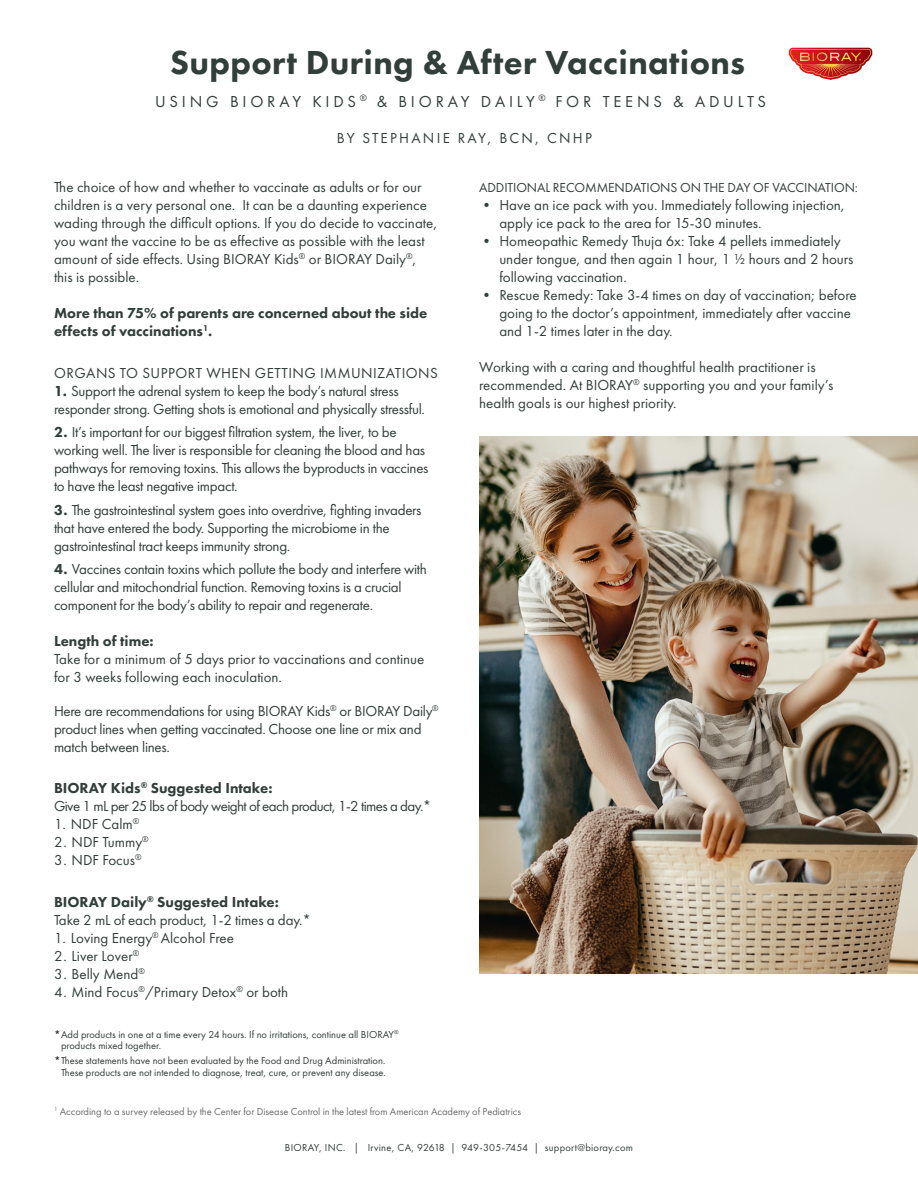
<style>
.page{position:relative;width:918px;height:1188px;background:#fff}
.page>*{position:absolute;margin:0;border:0;box-sizing:border-box;transform-origin:0 0}
.t1{font:800 34.5px "Futura New";letter-spacing:.01em;color:#323e39}
.t2{font:16.5px "Futura New";letter-spacing:.23em;color:#323e39}
.t3{font:15px/18px "Futura New";color:#323e39}
.t4{font:15px/18px "Futura New";letter-spacing:-.02em;color:#323e39}
.t5{font:800 15px/18px "Futura New";color:#323e39}
.t6{font:15px "Futura New";letter-spacing:-.04em;color:#323e39}
.t7{font:15px "Futura New";letter-spacing:.03em;color:#323e39}
.t8{font:15px "Futura New";letter-spacing:.15em;color:#323e39}
.t9{font:13.5px "Futura New";letter-spacing:-.01em;color:#323e39}
.t10{font:500 12px "Futura New";color:#231f20}
.Heading_3_-_Centered{font:10.5px "Futura New";color:#323e39}
.t11{font:10.5px "Futura New";letter-spacing:-.005em;color:#6c6d70}
.Heading_3_-_Centered-2{font:10.5px "Futura New";letter-spacing:.025em;color:#323e39}
.s1{font-weight:800}
</style>
<div class="page">
<img style="left:479px;top:437px;width:439px;height:537px">
<svg style="left:789px;top:48px;width:83px;height:32px"></svg>
<p class="t1" style="left:170px;top:41px;width:576px">Support During &amp; After Vaccinations</p>
<p class="t2" style="left:155px;top:91px;width:612px">USING BIORAY KIDS <sup>®</sup> &amp; BIORAY DAILY <sup>®</sup> FOR TEENS &amp; ADULTS</p>
<p class="t8" style="left:337px;top:129px;width:256px">BY STEPHANIE RAY, BCN, CNHP</p>
<p class="t3" style="left:54px;top:178px;width:385px">The choice of how and whether to vaccinate as adults or for our children is a very personal one. It can be a daunting experience wading through the difficult options. If you do decide to vaccinate, you want the vaccine to be as effective as possible with the least amount of side effects. Using BIORAY Kids<sup>®</sup> or BIORAY Daily<sup>®</sup>,</p>
<p class="t3" style="left:54px;top:268px;width:87px">this is possible.</p>
<p class="t5" style="left:54px;top:304px;width:375px">More than 75% of parents are concerned about the side effects of vaccinations<sup>1</sup>.</p>
<p class="t7" style="left:54px;top:364px;width:385px">ORGANS TO SUPPORT WHEN GETTING IMMUNIZATIONS</p>
<p class="t4" style="left:54px;top:382px;width:373px"><span class="s1">1.</span> Support the adrenal system to keep the body’s natural stress responder strong. Getting shots is emotional and physically stressful.</p>
<p class="t4" style="left:54px;top:423px;width:376px"><span class="s1">2.</span> It’s important for our biggest filtration system, the liver, to be working well. The liver is responsible for cleaning the blood and has pathways for removing toxins. This allows the byproducts in vaccines to have the least negative impact.</p>
<p class="t4" style="left:54px;top:500px;width:369px"><span class="s1">3.</span> The gastrointestinal system goes into overdrive, fighting invaders that have entered the body. Supporting the microbiome in the gastrointestinal tract keeps immunity strong.</p>
<p class="t4" style="left:54px;top:560px;width:374px"><span class="s1">4.</span> Vaccines contain toxins which pollute the body and interfere with cellular and mitochondrial function. Removing toxins is a crucial component for the body’s ability to repair and regenerate.</p>
<p class="t5" style="left:54px;top:632px;width:101px">Length of time:</p>
<p class="t3" style="left:54px;top:650px;width:372px">Take for a minimum of 5 days prior to vaccinations and continue for 3 weeks following each inoculation.</p>
<p class="t4" style="left:54px;top:702px;width:386px">Here are recommendations for using BIORAY Kids<sup>®</sup> or BIORAY Daily<sup>® </sup>product lines when getting vaccinated. Choose one line or mix and match between lines.</p>
<p class="t5" style="left:54px;top:779px;width:220px">BIORAY Kids<sup>®</sup> Suggested Intake:</p>
<p class="t6" style="left:54px;top:798px;width:379px">Give 1 mL per 25 lbs of body weight of each product, 1-2 times a day.*</p>
<p class="t3" style="left:54px;top:815px;width:87px">1. NDF Calm<sup>®</sup></p>
<p class="t3" style="left:54px;top:833px;width:96px">2. NDF Tummy<sup>®</sup></p>
<p class="t3" style="left:54px;top:851px;width:89px">3. NDF Focus<sup>®</sup></p>
<p class="t5" style="left:54px;top:892px;width:226px">BIORAY Daily<sup>®</sup> Suggested Intake:</p>
<p class="t3" style="left:54px;top:911px;width:258px">Take 2 mL of each product, 1-2 times a day.*</p>
<p class="t3" style="left:54px;top:929px;width:181px">1. Loving Energy<sup>®</sup> Alcohol Free</p>
<p class="t3" style="left:54px;top:947px;width:87px">2. Liver Lover<sup>®</sup></p>
<p class="t3" style="left:54px;top:965px;width:92px">3. Belly Mend<sup>®</sup></p>
<p class="t3" style="left:54px;top:983px;width:236px">4. Mind Focus<sup>®</sup>/Primary Detox<sup>®</sup> or both</p>
<p class="Heading_3_-_Centered" style="left:61px;top:1028px;width:339px">Add products in one at a time every 24 hours. If no irritations, continue all BIORAY<sup>®</sup></p>
<p class="Heading_3_-_Centered" style="left:61px;top:1040px;width:101px">products mixed together.</p>
<p class="t10" style="left:54px;top:1028px;width:8px">*</p>
<p class="t10" style="left:54px;top:1054px;width:8px">*</p>
<p class="Heading_3_-_Centered" style="left:61px;top:1055px;width:326px">These statements have not been evaluated by the Food and Drug Administration.</p>
<p class="Heading_3_-_Centered" style="left:61px;top:1066px;width:326px">These products are not intended to diagnose, treat, cure, or prevent any disease.</p>
<p class="t9" style="left:479px;top:180px;width:380px">ADDITIONAL RECOMMENDATIONS ON THE DAY OF VACCINATION:</p>
<p class="t3" style="left:499px;top:196px;width:347px;text-indent:-20px">• Have an ice pack with you. Immediately following injection, apply ice pack to the area for 15-30 minutes.</p>
<p class="t3" style="left:499px;top:232px;width:356px;text-indent:-20px">• Homeopathic Remedy Thuja 6x: Take 4 pellets immediately under tongue, and then again 1 hour, 1 ½ hours and 2 hours following vaccination.</p>
<p class="t3" style="left:499px;top:286px;width:359px;text-indent:-20px">• Rescue Remedy: Take 3-4 times on day of vaccination; before going to the doctor’s appointment, immediately after vaccine and 1-2 times later in the day.</p>
<p class="t3" style="left:479px;top:358px;width:356px">Working with a caring and thoughtful health practitioner is recommended. At BIORAY<sup>®</sup> supporting you and your family’s health goals is our highest priority.</p>
<p class="t11" style="left:54px;top:1105px;width:469px"><sup>1</sup> According to a survey released by the Center for Disease Control in the latest from American Academy of Pediatrics</p>
<p class="Heading_3_-_Centered-2" style="left:285px;top:1142px;width:350px">BIORAY, INC. | Irvine, CA, 92618 | 949-305-7454 | support@bioray.com</p>
</div>
